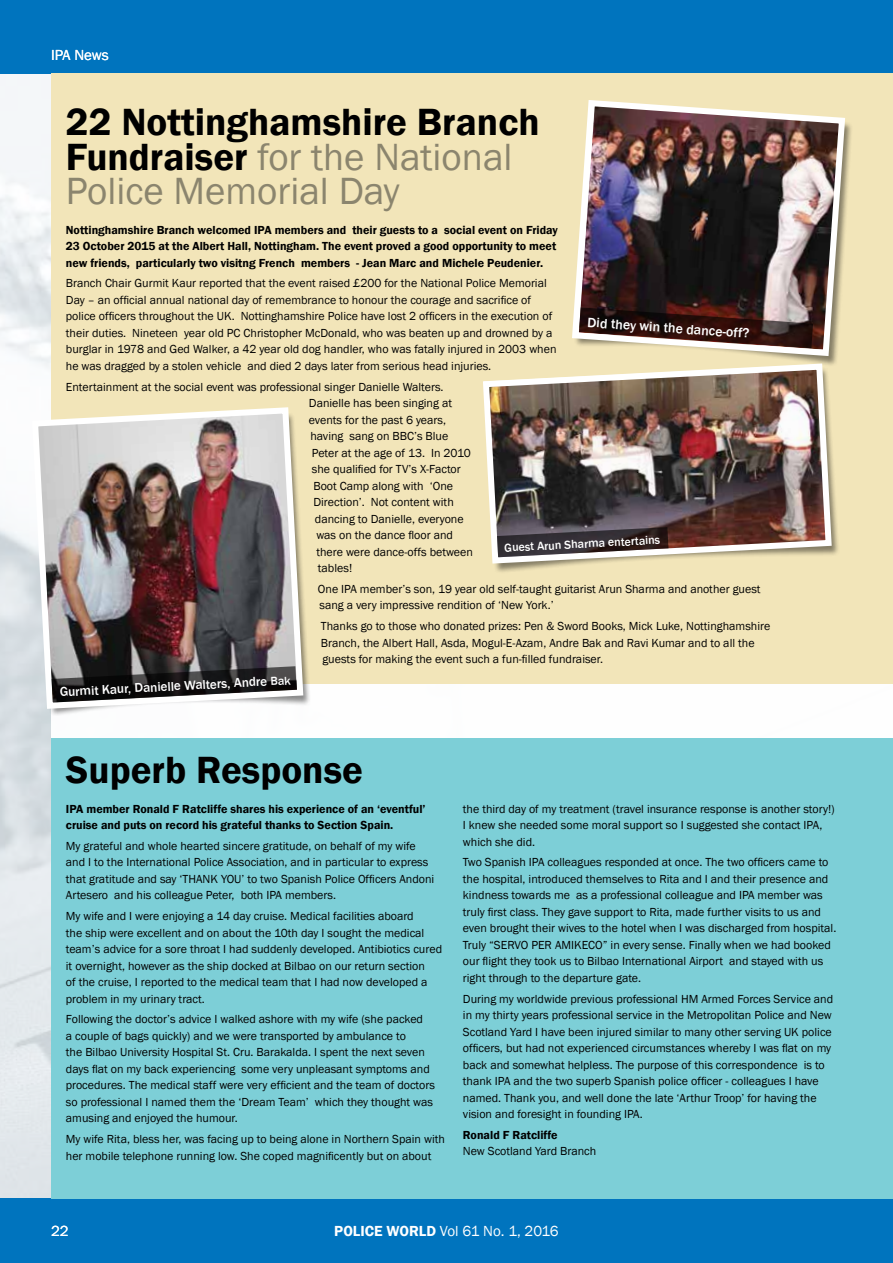
<style>
.page{position:relative;width:893px;height:1263px;background:#fff}
.page>*{position:absolute;margin:0;border:0;box-sizing:border-box;transform-origin:0 0}
.t1{font:600 39px/34.5px "Franklin Gothic";color:#000}
.t2{font:15px "Franklin Gothic";letter-spacing:-.035em;color:#fff}
.t3{font:15px "Franklin Gothic";color:#fff}
.t4{font:500 13.95px "Franklin Gothic";color:#fff}
.t5{font:500 13.2px "Franklin Gothic";color:#fff}
.t6{font:12px/16.5px "Franklin Gothic";color:#000}
.t7{font:600 12px/16.5px "Franklin Gothic";color:#000}
.t8{font:500 12px "Franklin Gothic";color:#fff}
.s1{font-weight:400;color:#939598}
.s2{font-size:12px}
.s3{font-weight:600}
</style>
<div class="page">
<img style="left:0;top:73px;width:51px;height:1126px">
<div style="left:0;top:0;width:893px;height:73px;background:#0074be"></div>
<div style="left:0;top:1199px;width:893px;height:64px;background:#0074be"></div>
<div style="left:51px;top:738px;width:842px;height:461px;background:#7dcfd7"></div>
<div style="left:51px;top:73px;width:842px;height:611px;background:#f2e5b9"></div>
<div style="left:35px;top:412px;width:277px;height:304px;background:#000;opacity:.45"></div>
<img style="left:29px;top:404px;width:277px;height:308px">
<svg style="left:52px;top:666px;width:245px;height:36px;background:#464546"></svg>
<div style="left:574px;top:103px;width:279px;height:265px;background:#000;opacity:.45"></div>
<img style="left:572px;top:100px;width:276px;height:259px">
<svg style="left:579px;top:307px;width:234px;height:41px;background:#5d4741"></svg>
<div style="left:485px;top:367px;width:356px;height:207px;background:#000;opacity:.45"></div>
<img style="left:483px;top:360px;width:352px;height:207px">
<svg style="left:497px;top:527px;width:171px;height:30px;background:#554e52"></svg>
<p class="t3" style="left:51px;top:45px;width:59px">IPA News</p>
<h1 class="t1" style="left:66px;top:106px;width:475px">22 Nottinghamshire Branch<br>Fundraiser <span class="s1">for the National<br>Police Memorial Day</span></h1>
<p class="t7" style="left:66px;top:221px;width:493px">Nottinghamshire Branch welcomed IPA members and their guests to a social event on Friday<br>23 October 2015 at the Albert Hall, Nottingham. The event proved a good opportunity to meet new friends, particularly two visitng French members - Jean Marc and Michele Peudenier.</p>
<p class="t6" style="left:66px;top:275px;width:492px">Branch Chair Gurmit Kaur reported that the event raised £200 for the National Police Memorial Day – an official annual national day of remembrance to honour the courage and sacrifice of police officers throughout the UK. Nottinghamshire Police have lost 2 officers in the execution of their duties. Nineteen year old PC Christopher McDonald, who was beaten up and drowned by a burglar in 1978 and Ged Walker, a 42 year old dog handler, who was fatally injured in 2003 when he was dragged by a stolen vehicle and died 2 days later from serious head injuries.</p>
<p class="t6" style="left:66px;top:379px;width:379px">Entertainment at the social event was professional singer Danielle Walters.</p>
<p class="t6" style="left:309px;top:395px;width:145px">Danielle has been singing at</p>
<p class="t6" style="left:309px;top:412px;width:139px">events for the past 6 years,</p>
<p class="t6" style="left:310px;top:428px;width:139px">having sang on BBC’s Blue</p>
<p class="t6" style="left:312px;top:445px;width:160px">Peter at the age of 13. In 2010</p>
<p class="t6" style="left:312px;top:461px;width:150px">she qualified for TV’s X-Factor</p>
<p class="t6" style="left:313px;top:478px;width:141px">Boot Camp along with ‘One</p>
<p class="t6" style="left:313px;top:494px;width:142px">Direction’. Not content with</p>
<p class="t6" style="left:315px;top:511px;width:150px">dancing to Danielle, everyone</p>
<p class="t6" style="left:316px;top:527px;width:138px">was on the dance floor and</p>
<p class="t6" style="left:316px;top:544px;width:158px">there were dance-offs between</p>
<p class="t6" style="left:318px;top:560px;width:36px">tables!</p>
<p class="t6" style="left:318px;top:581px;width:444px">One IPA member’s son, 19 year old self-taught guitarist Arun Sharma and another guest sang a very impressive rendition of ‘New York.’</p>
<p class="t6" style="left:321px;top:618px;width:451px">Thanks go to those who donated prizes: Pen &amp; Sword Books, Mick Luke, Nottinghamshire<br>Branch, the Albert Hall, Asda, Mogul-E-Azam, Andre Bak and Ravi Kumar and to all the guests for making the event such a fun-filled fundraiser.</p>
<p class="t4" style="left:588px;top:313px;width:164px;rotate:4deg">Did they win the dance-off?</p>
<p class="t8" style="left:504px;top:540px;width:157px;rotate:-3deg">Guest Arun Sharma entertains</p>
<p class="t5" style="left:59px;top:684px;width:233px;rotate:-3deg">Gurmit Kaur, Danielle Walters, Andre <span class="s2">Bak</span></p>
<h1 class="t1" style="left:66px;top:754px;width:299px">Superb Response</h1>
<p class="t7" style="left:66px;top:800px;width:361px">IPA member Ronald F Ratcliffe shares his experience of an ‘eventful’ cruise and puts on record his grateful thanks to Section Spain.</p>
<p class="t6" style="left:66px;top:838px;width:370px">My grateful and whole hearted sincere gratitude, on behalf of my wife and I to the International Police Association, and in particular to express that gratitude and say ‘THANK YOU’ to two Spanish Police Officers Andoni Artesero and his colleague Peter, both IPA members.</p>
<p class="t6" style="left:66px;top:908px;width:378px">My wife and I were enjoying a 14 day cruise. Medical facilities aboard<br>the ship were excellent and on about the 10th day I sought the medical team’s advice for a sore throat I had suddenly developed. Antibiotics cured it overnight, however as the ship docked at Bilbao on our return section<br>of the cruise, I reported to the medical team that I had now developed a problem in my urinary tract.</p>
<p class="t6" style="left:66px;top:1011px;width:371px">Following the doctor’s advice I walked ashore with my wife (she packed<br>a couple of bags quickly) and we were transported by ambulance to<br>the Bilbao University Hospital St. Cru. Barakalda. I spent the next seven days flat on my back experiencing some very unpleasant symptoms and procedures. The medical staff were very efficient and the team of doctors so professional I named them the ‘Dream Team’ which they thought was amusing and enjoyed the humour.</p>
<p class="t6" style="left:66px;top:1131px;width:380px">My wife Rita, bless her, was facing up to being alone in Northern Spain with her mobile telephone running low. She coped magnificently but on about</p>
<p class="t6" style="left:463px;top:801px;width:373px">the third day of my treatment (travel insurance response is another story!)<br>I knew she needed some moral support so I suggested she contact IPA, which she did.</p>
<p class="t6" style="left:463px;top:854px;width:375px">Two Spanish IPA colleagues responded at once. The two officers came to the hospital, introduced themselves to Rita and I and their presence and kindness towards me as a professional colleague and IPA member was truly first class. They gave support to Rita, made further visits to us and even brought their wives to the hotel when I was discharged from hospital.<br>Truly “SERVO PER AMIKECO” in every sense. Finally when we had booked our flight they took us to Bilbao International Airport and stayed with us right through to the departure gate.</p>
<p class="t6" style="left:463px;top:991px;width:372px">During my worldwide previous professional HM Armed Forces Service and in my thirty years professional service in the Metropolitan Police and New Scotland Yard I have been injured similar to many other serving UK police officers, but had not experienced circumstances whereby I was flat on my back and somewhat helpless. The purpose of this correspondence is to thank IPA and the two superb Spanish police officer - colleagues I have named. Thank you, and well done the late ‘Arthur Troop’ for having the vision and foresight in founding IPA.</p>
<p class="t7" style="left:463px;top:1127px;width:96px">Ronald F Ratcliffe</p>
<p class="t6" style="left:463px;top:1143px;width:135px">New Scotland Yard Branch</p>
<p class="t3" style="left:51px;top:1221px;width:19px">22</p>
<p class="t2" style="left:334px;top:1221px;width:226px"><span class="s3">POLICE WORLD</span> Vol 61 No. 1, 2016</p>
</div>
